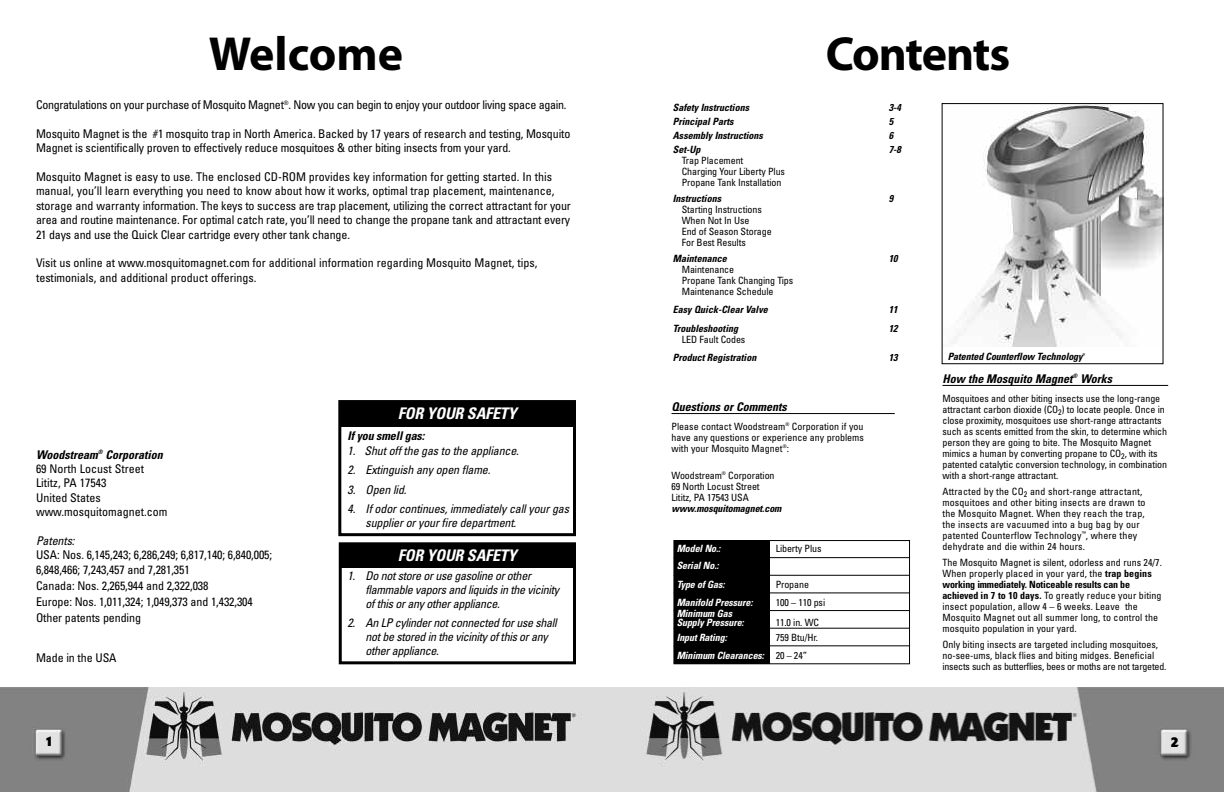
<style>
.page{position:relative;width:1224px;height:792px;background:#fff}
.page>*{position:absolute;margin:0;border:0;box-sizing:border-box;transform-origin:0 0}
.t1{font:700 48px "Myriad";letter-spacing:-.02em;color:#000}
.t2{font:700 48px "Myriad";color:#000}
.t3{font:italic 700 condensed 16px "Univers";letter-spacing:-.015em;color:#fff}
.t4{font:700 14px "Delta";color:#000}
.t5{font:condensed 12px/14.4px "Univers";letter-spacing:-.01em;color:#000}
.t6{font:italic condensed 12px/14px "Univers";letter-spacing:-.025em;color:#000}
.t7{font:italic 700 condensed 12px "Univers";color:#000}
.t8{font:condensed 10px/11px "Univers";letter-spacing:-.01em;color:#000}
.t9{font:condensed 10px/11px "Univers";letter-spacing:.01em;color:#000}
.t10{font:condensed 10px/11px "Univers";letter-spacing:.015em;color:#000}
.t11{font:italic 700 condensed 10px "Univers";color:#000}
.t12{font:italic 700 condensed 10px/19px "Univers";letter-spacing:-.01em;color:#fff}
.s1{font-weight:700;font-style:italic}
.s2{font-weight:700;font-style:italic;color:#fff}
.s3{font-weight:400;font-style:normal;color:#000}
.s4{font-weight:700}
</style>
<div class="page">
<img style="left:0;top:103px;width:1224px;height:689px">
<img style="left:944px;top:104px;width:220px;height:243px">
<hr style="left:942px;top:385px;width:226px;height:1px;background:#000">
<div style="left:674px;top:540px;width:236px;height:124px;border:1px solid #000"></div>
<hr style="left:674px;top:557px;width:235px;height:1px;background:#000">
<hr style="left:674px;top:575px;width:235px;height:1px;background:#000">
<hr style="left:674px;top:593px;width:235px;height:1px;background:#000">
<hr style="left:674px;top:610px;width:235px;height:1px;background:#000">
<hr style="left:674px;top:628px;width:235px;height:1px;background:#000">
<hr style="left:674px;top:646px;width:235px;height:1px;background:#000">
<hr style="left:672px;top:413px;width:223px;height:1px;background:#000">
<div style="left:942px;top:103px;width:221px;height:261px;border:1px solid #000"></div>
<div style="left:674px;top:541px;width:96px;height:123px;background:#000"></div>
<div style="left:339px;top:542px;width:237px;height:122px;border:3px solid #000"></div>
<div style="left:338px;top:400px;width:238px;height:136px;border:3px solid #000"></div>
<div style="left:340px;top:402px;width:234px;height:25px;background:#000"></div>
<div style="left:340px;top:544px;width:234px;height:23px;background:#000"></div>
<h1 class="t2" style="left:209px;top:36px;width:196px">Welcome</h1>
<p class="t5" style="left:36px;top:98px;width:532px">Congratulations on your purchase of Mosquito Magnet<sup>®</sup>. Now you can begin to enjoy your outdoor living space again.</p>
<p class="t5" style="left:36px;top:127px;width:536px">Mosquito Magnet is the #1 mosquito trap in North America. Backed by 17 years of research and testing, Mosquito<br>Magnet is scientifically proven to effectively reduce mosquitoes &amp; other biting insects from your yard.</p>
<p class="t5" style="left:36px;top:170px;width:536px">Mosquito Magnet is easy to use. The enclosed CD-ROM provides key information for getting started. In this manual, you’ll learn everything you need to know about how it works, optimal trap placement, maintenance, storage and warranty information. The keys to success are trap placement, utilizing the correct attractant for your area and routine maintenance. For optimal catch rate, you’ll need to change the propane tank and attractant every 21 days and use the Quick Clear cartridge every other tank change.</p>
<p class="t5" style="left:36px;top:257px;width:503px">Visit us online at www.mosquitomagnet.com for additional information regarding Mosquito Magnet, tips, testimonials, and additional product offerings.</p>
<p class="t5" style="left:36px;top:448px;width:133px"><span class="s1">Woodstream</span><sup>®</sup> <span class="s1">Corporation<br></span>69 North Locust Street<br>Lititz, PA 17543<br>United States www.mosquitomagnet.com</p>
<p class="t6" style="left:36px;top:535px;width:40px">Patents:</p>
<p class="t5" style="left:36px;top:549px;width:238px">USA: Nos. 6,145,243; 6,286,249; 6,817,140; 6,840,005;<br>6,848,466; 7,243,457 and 7,281,351</p>
<p class="t5" style="left:36px;top:579px;width:218px;line-height:16px">Canada: Nos. 2,265,944 and 2,322,038<br>Europe: Nos. 1,011,324; 1,049,373 and 1,432,304<br>Other patents pending</p>
<p class="t5" style="left:36px;top:651px;width:82px">Made in the USA</p>
<p class="t4" style="left:45px;top:737px;width:10px">1</p>
<h2 class="t3" style="left:398px;top:408px;width:120px">FOR YOUR SAFETY</h2>
<p class="t7" style="left:348px;top:432px;width:78px">If you smell gas:</p>
<p class="t6" style="left:348px;top:445px;width:173px">1. Shut off the gas to the appliance.</p>
<p class="t6" style="left:348px;top:464px;width:144px">2. Extinguish any open flame.</p>
<p class="t6" style="left:348px;top:483px;width:60px">3. Open lid.</p>
<p class="t6" style="left:366px;top:502px;width:205px;text-indent:-18px">4. If odor continues, immediately call your gas supplier or your fire department.</p>
<h2 class="t3" style="left:398px;top:549px;width:120px">FOR YOUR SAFETY</h2>
<p class="t6" style="left:366px;top:569px;width:195px;text-indent:-18px">1. Do not store or use gasoline or other flammable vapors and liquids in the vicinity of this or any other appliance.</p>
<p class="t6" style="left:366px;top:616px;width:193px;text-indent:-18px">2. An LP cylinder not connected for use shall not be stored in the vicinity of this or any other appliance.</p>
<h1 class="t1" style="left:826px;top:36px;width:186px">Contents</h1>
<p class="t11" style="left:673px;top:104px;width:78px">Safety Instructions</p>
<p class="t11" style="left:889px;top:104px;width:14px">3-4</p>
<p class="t11" style="left:673px;top:118px;width:62px">Principal Parts</p>
<p class="t11" style="left:889px;top:118px;width:6px">5</p>
<p class="t11" style="left:673px;top:132px;width:92px">Assembly Instructions</p>
<p class="t11" style="left:889px;top:132px;width:6px">6</p>
<p class="t11" style="left:673px;top:146px;width:29px">Set-Up</p>
<p class="t11" style="left:889px;top:146px;width:14px">7-8</p>
<p class="t8" style="left:682px;top:156px;width:105px">Trap Placement<br>Charging Your Liberty Plus<br>Propane Tank Installation</p>
<p class="t11" style="left:673px;top:195px;width:50px">Instructions</p>
<p class="t11" style="left:889px;top:195px;width:6px">9</p>
<p class="t8" style="left:682px;top:205px;width:91px">Starting Instructions<br>When Not In Use<br>End of Season Storage<br>For Best Results</p>
<p class="t11" style="left:673px;top:255px;width:55px">Maintenance</p>
<p class="t11" style="left:889px;top:255px;width:10px">10</p>
<p class="t8" style="left:682px;top:265px;width:113px">Maintenance<br>Propane Tank Changing Tips<br>Maintenance Schedule</p>
<p class="t11" style="left:673px;top:306px;width:97px">Easy Quick-Clear Valve</p>
<p class="t11" style="left:889px;top:306px;width:10px">11</p>
<p class="t11" style="left:673px;top:324px;width:67px">Troubleshooting</p>
<p class="t11" style="left:889px;top:324px;width:10px">12</p>
<p class="t8" style="left:682px;top:334px;width:65px">LED Fault Codes</p>
<p class="t11" style="left:673px;top:353px;width:85px">Product Registration</p>
<p class="t11" style="left:889px;top:353px;width:10px">13</p>
<p class="t7" style="left:672px;top:402px;width:117px">Questions or Comments</p>
<p class="t8" style="left:672px;top:421px;width:194px;text-align:justify">Please contact Woodstream<sup>®</sup> Corporation if you have any questions or experience any problems with your Mosquito Magnet<sup>®</sup>:</p>
<p class="t8" style="left:672px;top:471px;width:105px">Woodstream<sup>®</sup> Corporation<br>69 North Locust Street<br>Lititz, PA 17543 USA</p>
<p class="t11" style="left:672px;top:505px;width:111px">www.mosquitomagnet.com</p>
<p class="t12" style="left:677px;top:539px;width:45px">Model No.:</p>
<p class="t8" style="left:776px;top:543px;width:89px">Liberty Plus<span class="s2">Serial No.:</span></p>
<p class="t12" style="left:677px;top:556px;width:49px">Serial No.:<br>Type of Gas:</p>
<p class="t8" style="left:776px;top:579px;width:35px">Propane</p>
<p class="t12" style="left:677px;top:593px;width:77px">Manifold Pressure:</p>
<p class="t8" style="left:776px;top:597px;width:51px">100 – 110 psi</p>
<p class="t12" style="left:677px;top:609px;width:69px;line-height:9px">Minimum Gas<br>Supply Pressure:</p>
<p class="t8" style="left:776px;top:617px;width:45px">11.0 in. WC</p>
<p class="t12" style="left:677px;top:628px;width:52px">Input Rating:</p>
<p class="t12" style="left:677px;top:629px;width:143px;line-height:18px;text-indent:99px"><span class="s3">759 Btu/Hr.<br></span>Minimum Clearances: <span class="s3">20 – 24”</span></p>
<p class="t11" style="left:948px;top:353px;width:138px">Patented Counterflow Technology<sup>™</sup></p>
<p class="t7" style="left:942px;top:374px;width:171px">How the Mosquito Magnet<sup>®</sup> Works</p>
<p class="t8" style="left:942px;top:393px;width:226px">Mosquitoes and other biting insects use the long-range attractant carbon dioxide (CO<sub>2</sub>) to locate people. Once in close proximity, mosquitoes use short-range attractants such as scents emitted from the skin, to determine which person they are going to bite. The Mosquito Magnet mimics a human by converting propane to CO<sub>2</sub>, with its patented catalytic conversion technology, in combination with a short-range attractant.</p>
<p class="t10" style="left:942px;top:486px;width:205px">Attracted by the CO<sub>2</sub> and short-range attractant, mosquitoes and other biting insects are drawn to the Mosquito Magnet. When they reach the trap, the insects are vacuumed into a bug bag by our patented Counterflow Technology<sup>™</sup>, where they dehydrate and die within 24 hours.</p>
<p class="t9" style="left:942px;top:557px;width:221px">The Mosquito Magnet is silent, odorless and runs 24/7.<br>When properly placed in your yard, the <span class="s4">trap begins working immediately. Noticeable results can be achieved in 7 to 10 days.</span> To greatly reduce your biting insect population, allow 4 – 6 weeks. Leave the Mosquito Magnet out all summer long, to control the mosquito population in your yard.</p>
<p class="t8" style="left:942px;top:639px;width:225px">Only biting insects are targeted including mosquitoes, no-see-ums, black flies and biting midges. Beneficial insects such as butterflies, bees or moths are not targeted.</p>
<p class="t4" style="left:1171px;top:737px;width:10px">2</p>
</div>
